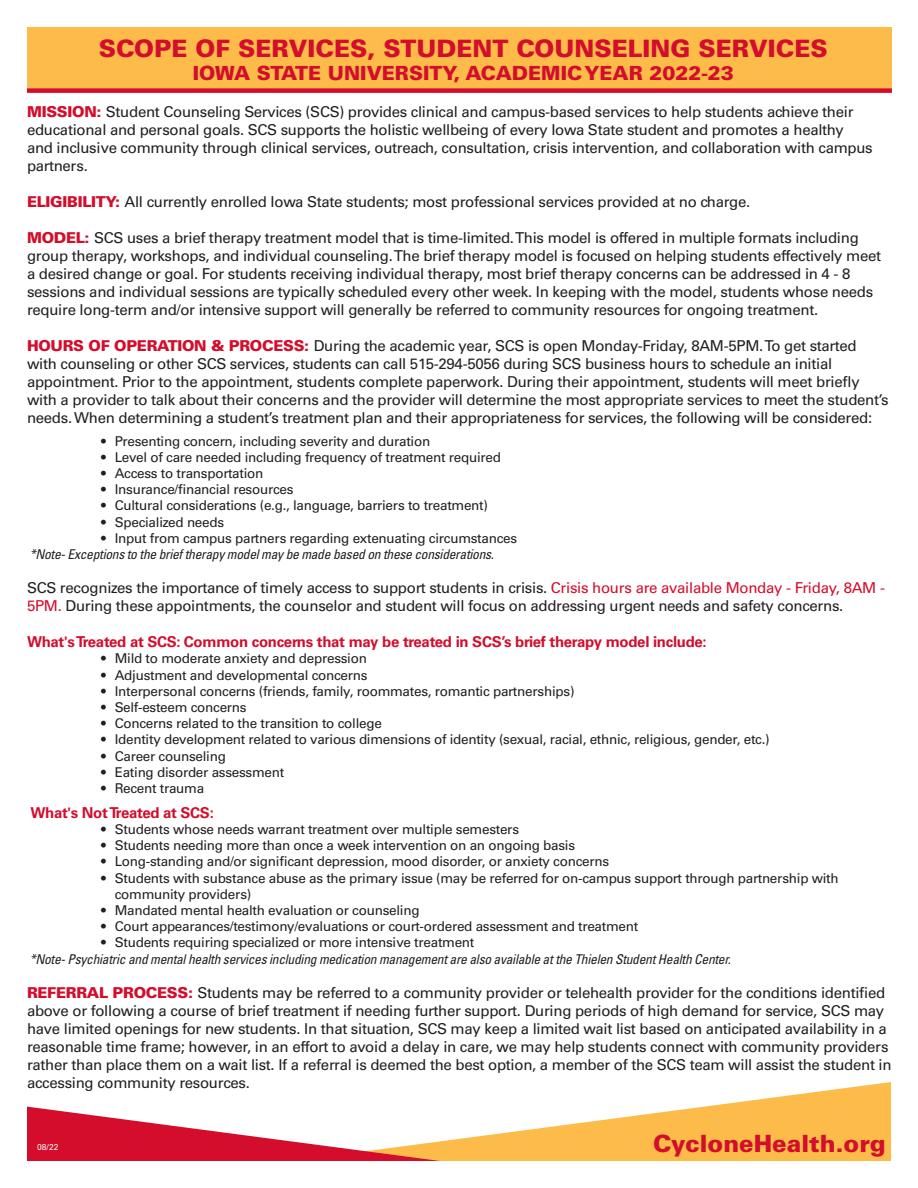
<style>
.page{position:relative;width:918px;height:1188px;background:#fff}
.page>*{position:absolute;margin:0;border:0;box-sizing:border-box;transform-origin:0 0}
.t1{font:900 24px "Univers LT Std";color:#d30d2b}
.t2{font:900 23.7px "Univers LT Std";color:#d30d2b}
.t3{font:900 19.5px "Univers LT Std";color:#d30d2b}
.t4{font:15px/18px "Univers LT Std";letter-spacing:-.02em;color:#231f20}
.t5{font:700 15px "Univers LT Std";letter-spacing:-.02em;color:#d30d2b}
.t6{font:13.5px/16.2px "Univers LT Std";letter-spacing:-.02em;color:#231f20}
.t7{font:italic condensed 13.5px "Univers LT Std";letter-spacing:-.02em;color:#231f20}
.t8{font:8.55px "Univers LT Std";color:#fff}
.s1{font-weight:900;color:#d30d2b}
.s2{color:#d30d2b}
</style>
<div class="page">
<svg style="left:645px;top:1082px;width:246px;height:79px;fill:#fdbc4a"></svg>
<svg style="left:27px;top:1106px;width:618px;height:55px"></svg>
<div style="left:36px;top:1142px;width:28px;height:20px;border:2px solid #d30d2b"></div>
<div style="left:27px;top:27px;width:865px;height:61px;background:#fdbc4a"></div>
<div style="left:27px;top:88px;width:865px;height:5px;background:#d30d2b"></div>
<p class="t1" style="left:99px;top:33px;width:731px">SCOPE OF SERVICES, STUDENT COUNSELING SERVICES</p>
<p class="t3" style="left:193px;top:61px;width:543px">IOWA STATE UNIVERSITY, ACADEMIC YEAR 2022-23</p>
<p class="t4" style="left:27px;top:102px;width:847px"><span class="s1">MISSION:</span> Student Counseling Services (SCS) provides clinical and campus-based services to help students achieve their educational and personal goals. SCS supports the holistic wellbeing of every Iowa State student and promotes a healthy and inclusive community through clinical services, outreach, consultation, crisis intervention, and collaboration with campus partners.</p>
<p class="t4" style="left:27px;top:192px;width:725px"><span class="s1">ELIGIBILITY:</span> All currently enrolled Iowa State students; most professional services provided at no charge.</p>
<p class="t4" style="left:27px;top:228px;width:856px"><span class="s1">MODEL:</span> SCS uses a brief therapy treatment model that is time-limited. This model is offered in multiple formats including group therapy, workshops, and individual counseling. The brief therapy model is focused on helping students effectively meet a desired change or goal. For students receiving individual therapy, most brief therapy concerns can be addressed in 4 - 8 sessions and individual sessions are typically scheduled every other week. In keeping with the model, students whose needs require long-term and/or intensive support will generally be referred to community resources for ongoing treatment.</p>
<p class="t4" style="left:27px;top:336px;width:863px"><span class="s1">HOURS OF OPERATION &amp; PROCESS:</span> During the academic year, SCS is open Monday-Friday, 8AM-5PM. To get started with counseling or other SCS services, students can call 515-294-5056 during SCS business hours to schedule an initial appointment. Prior to the appointment, students complete paperwork. During their appointment, students will meet briefly with a provider to talk about their concerns and the provider will determine the most appropriate services to meet the student’s needs. When determining a student’s treatment plan and their appropriateness for services, the following will be considered:</p>
<p class="t6" style="left:101px;top:433px;width:331px">• Presenting concern, including severity and duration</p>
<p class="t6" style="left:101px;top:449px;width:401px">• Level of care needed including frequency of treatment required</p>
<p class="t6" style="left:101px;top:465px;width:164px">• Access to transportation</p>
<p class="t6" style="left:101px;top:481px;width:194px">• Insurance/financial resources</p>
<p class="t6" style="left:101px;top:498px;width:388px">• Cultural considerations (e.g., language, barriers to treatment)</p>
<p class="t6" style="left:101px;top:514px;width:124px">• Specialized needs</p>
<p class="t6" style="left:101px;top:530px;width:417px">• Input from campus partners regarding extenuating circumstances</p>
<p class="t7" style="left:30px;top:546px;width:466px">*Note- Exceptions to the brief therapy model may be made based on these considerations.</p>
<p class="t4" style="left:27px;top:579px;width:859px">SCS recognizes the importance of timely access to support students in crisis. <span class="s2">Crisis hours are available Monday - Friday, 8AM -<br>5PM.</span> During these appointments, the counselor and student will focus on addressing urgent needs and safety concerns.</p>
<p class="t5" style="left:27px;top:633px;width:681px">What's Treated at SCS: Common concerns that may be treated in SCS’s brief therapy model include:</p>
<p class="t6" style="left:101px;top:651px;width:267px">• Mild to moderate anxiety and depression</p>
<p class="t6" style="left:101px;top:667px;width:268px">• Adjustment and developmental concerns</p>
<p class="t6" style="left:101px;top:683px;width:475px">• Interpersonal concerns (friends, family, roommates, romantic partnerships)</p>
<p class="t6" style="left:101px;top:699px;width:147px">• Self-esteem concerns</p>
<p class="t6" style="left:101px;top:715px;width:282px">• Concerns related to the transition to college</p>
<p class="t6" style="left:101px;top:732px;width:670px">• Identity development related to various dimensions of identity (sexual, racial, ethnic, religious, gender, etc.)</p>
<p class="t6" style="left:101px;top:748px;width:126px">• Career counseling</p>
<p class="t6" style="left:101px;top:764px;width:185px">• Eating disorder assessment</p>
<p class="t6" style="left:101px;top:780px;width:105px">• Recent trauma</p>
<p class="t5" style="left:30px;top:804px;width:185px">What's Not Treated at SCS:</p>
<p class="t6" style="left:101px;top:821px;width:420px">• Students whose needs warrant treatment over multiple semesters</p>
<p class="t6" style="left:101px;top:837px;width:475px">• Students needing more than once a week intervention on an ongoing basis</p>
<p class="t6" style="left:101px;top:854px;width:509px">• Long-standing and/or significant depression, mood disorder, or anxiety concerns</p>
<p class="t6" style="left:115px;top:870px;width:726px;text-indent:-14px">• Students with substance abuse as the primary issue (may be referred for on-campus support through partnership with community providers)</p>
<p class="t6" style="left:101px;top:902px;width:320px">• Mandated mental health evaluation or counseling</p>
<p class="t6" style="left:101px;top:918px;width:539px">• Court appearances/testimony/evaluations or court-ordered assessment and treatment</p>
<p class="t6" style="left:101px;top:935px;width:375px">• Students requiring specialized or more intensive treatment</p>
<p class="t7" style="left:30px;top:950px;width:703px">*Note- Psychiatric and mental health services including medication management are also available at the Thielen Student Health Center.</p>
<p class="t4" style="left:27px;top:984px;width:866px"><span class="s1">REFERRAL PROCESS:</span> Students may be referred to a community provider or telehealth provider for the conditions identified above or following a course of brief treatment if needing further support. During periods of high demand for service, SCS may have limited openings for new students. In that situation, SCS may keep a limited wait list based on anticipated availability in a reasonable time frame; however, in an effort to avoid a delay in care, we may help students connect with community providers rather than place them on a wait list. If a referral is deemed the best option, a member of the SCS team will assist the student in accessing community resources.</p>
<p class="t8" style="left:37px;top:1142px;width:23px">08/22</p>
<p class="t2" style="left:653px;top:1129px;width:234px">CycloneHealth.org</p>
</div>
